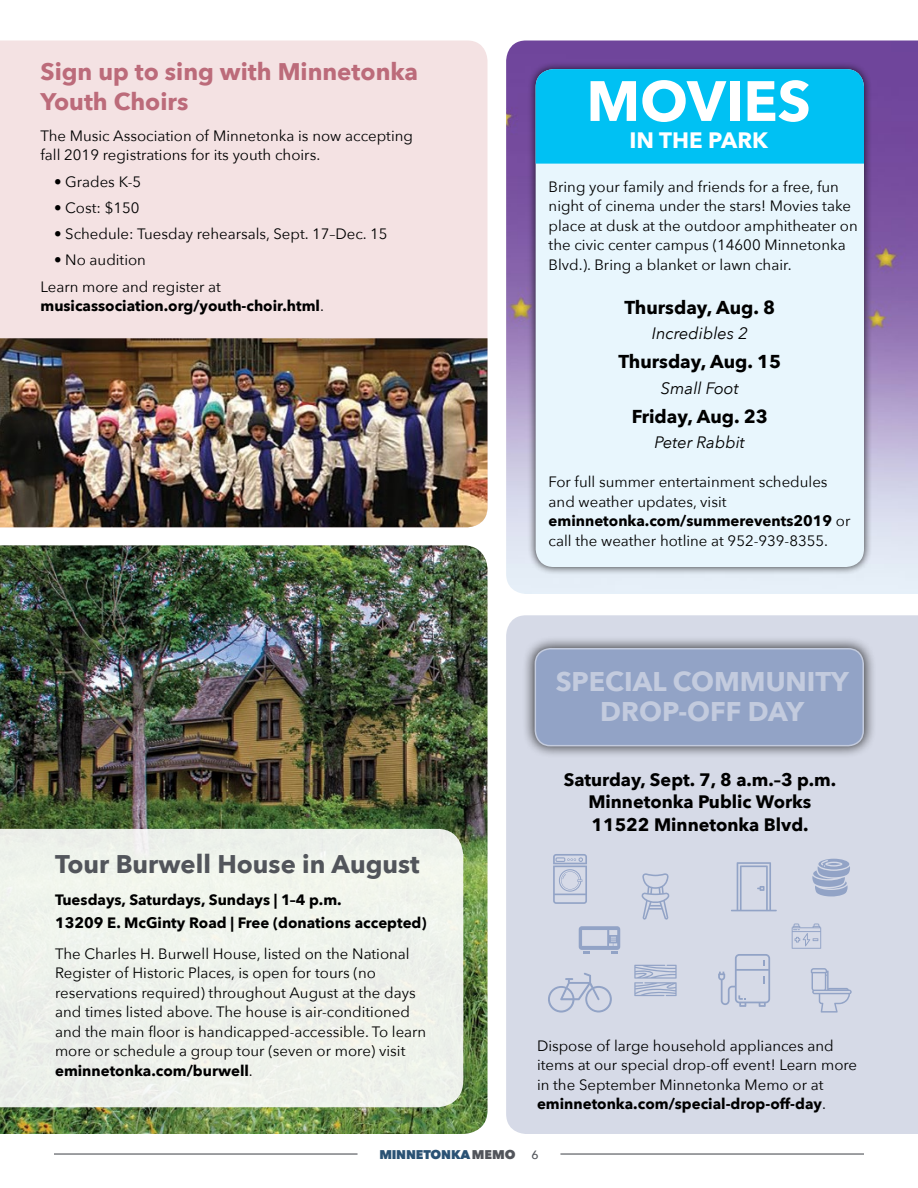
<style>
.page{position:relative;width:918px;height:1188px;background:#fff}
.page>*{position:absolute;margin:0;border:0;box-sizing:border-box;transform-origin:0 0}
.t1{font:700 56.25px "Avenir Next";color:#fff}
.t2{font:700 27px/30px "Avenir Next";color:#c3cbde;text-align:center}
.t3{font:700 25.5px "Avenir Next";color:#52555b}
.t4{font:700 24px/30px "Avenir Next";color:#bc6b7a}
.t5{font:700 22.35px "Avenir Next";color:#fff}
.t6{font:700 18.6px "Avenir Next";color:#000}
.t7{font:700 18px/22.5px "Avenir Next";color:#000;text-align:center}
.t8{font:italic 16.5px "Avenir Next";color:#000}
.t9{font:15px/19.5px "Avenir Next";color:#000}
.t10{font:700 15px/23.2px "Avenir Next";color:#000}
.t11{font:800 12.6px "Avenir Next";letter-spacing:-.01em;color:#2a5274}
.s1{font-weight:400}
.s2{font-weight:700}
.s3{color:#52555b}
.s4{font-weight:500;font-size:12px;color:#52555b}
</style>
<div class="page">
<div style="left:0;top:40px;width:488px;height:298px;background:#f4e2e3"></div>
<img style="left:0;top:338px;width:488px;height:189px">
<hr style="left:560px;top:1153px;width:304px;height:2px;background:#52555b">
<hr style="left:54px;top:1153px;width:304px;height:2px;background:#52555b">
<img style="left:0;top:545px;width:488px;height:589px">
<div style="left:0;top:829px;width:463px;height:278px;background:#eef3eb"></div>
<img style="left:506px;top:40px;width:412px;height:554px">
<div style="left:506px;top:615px;width:412px;height:519px;background:#d6dae7"></div>
<div style="left:527px;top:61px;width:345px;height:514px;background:#000;opacity:.75"></div>
<div style="left:536px;top:69px;width:328px;height:498px;background:#e8f6fd;border-radius:18px"></div>
<div style="left:536px;top:69px;width:328px;height:95px;background:#00c1f3"></div>
<div style="left:523px;top:635px;width:353px;height:124px;background:#000;opacity:.75"></div>
<div style="left:535px;top:649px;width:328px;height:97px;background:#92a3c6;border-radius:15px"></div>
<div style="left:535px;top:648px;width:329px;height:98px;border:2px solid #c3cbde;border-radius:15px"></div>
<svg style="left:553px;top:854px;width:34px;height:50px;background:#bfc7db"></svg>
<svg style="left:579px;top:926px;width:41px;height:27px"></svg>
<svg style="left:548px;top:973px;width:64px;height:40px;background:#c8cee0"></svg>
<svg style="left:634px;top:965px;width:44px;height:31px"></svg>
<svg style="left:641px;top:873px;width:29px;height:47px"></svg>
<svg style="left:718px;top:954px;width:52px;height:53px;background:#c8cfe0"></svg>
<svg style="left:792px;top:924px;width:29px;height:25px"></svg>
<svg style="left:731px;top:862px;width:46px;height:49px;background:#c7cedf"></svg>
<svg style="left:812px;top:859px;width:38px;height:38px"></svg>
<svg style="left:811px;top:968px;width:41px;height:45px;background:#c8cfe0"></svg>
<h3 class="t4" style="left:40px;top:57px;width:379px">Sign up to sing with Minnetonka<br>Youth Choirs</h3>
<p class="t9" style="left:40px;top:125px;width:374px">The Music Association of Minnetonka is now accepting fall 2019 registrations for its youth choirs.</p>
<p class="t9" style="left:54px;top:171px;width:89px">• Grades K-5</p>
<p class="t9" style="left:54px;top:197px;width:87px">• Cost: $150</p>
<p class="t9" style="left:54px;top:224px;width:335px">• Schedule: Tuesday rehearsals, Sept. 17–Dec. 15</p>
<p class="t9" style="left:40px;top:246px;width:182px;line-height:26.2px;text-indent:14px">• No audition<br>Learn more and register at</p>
<p class="t10" style="left:40px;top:294px;width:285px">musicassociation.org/youth-choir.html<span class="s1">.</span></p>
<h3 class="t3" style="left:55px;top:842px;width:366px">Tour Burwell House in August</h3>
<p class="t10" style="left:55px;top:888px;width:373px">Tuesdays, Saturdays, Sundays | 1–4 p.m.<br>13209 E. McGinty Road | Free (donations accepted)</p>
<p class="t9" style="left:55px;top:943px;width:373px">The Charles H. Burwell House, listed on the National Register of Historic Places, is open for tours (no reservations required) throughout August at the days and times listed above. The house is air-conditioned and the main floor is handicapped-accessible. To learn more or schedule a group tour (seven or more) visit <span class="s2">eminnetonka.com/burwell</span>.</p>
<h1 class="t1" style="left:586px;top:53px;width:226px">MOVIES</h1>
<h3 class="t5" style="left:629px;top:121px;width:140px">IN THE PARK</h3>
<p class="t9" style="left:549px;top:176px;width:311px">Bring your family and friends for a free, fun night of cinema under the stars! Movies take place at dusk at the outdoor amphitheater on the civic center campus (14600 Minnetonka Blvd.). Bring a blanket or lawn chair.</p>
<p class="t6" style="left:624px;top:291px;width:152px">Thursday, Aug. 8</p>
<p class="t8" style="left:652px;top:320px;width:98px">Incredibles 2</p>
<p class="t6" style="left:618px;top:346px;width:164px">Thursday, Aug. 15</p>
<p class="t8" style="left:661px;top:374px;width:79px">Small Foot</p>
<p class="t6" style="left:632px;top:400px;width:138px">Friday, Aug. 23</p>
<p class="t8" style="left:655px;top:429px;width:92px">Peter Rabbit</p>
<p class="t9" style="left:549px;top:472px;width:303px">For full summer entertainment schedules and weather updates, visit <span class="s2">eminnetonka.com/summerevents2019</span> or call the weather hotline at 952-939-8355.</p>
<h2 class="t2" style="left:556px;top:666px;width:295px">SPECIAL COMMUNITY<br>DROP-OFF DAY</h2>
<p class="t7" style="left:564px;top:768px;width:274px">Saturday, Sept. 7, 8 a.m.–3 p.m.<br>Minnetonka Public Works<br>11522 Minnetonka Blvd.</p>
<p class="t9" style="left:537px;top:1035px;width:322px">Dispose of large household appliances and items at our special drop-off event! Learn more in the September Minnetonka Memo or at <span class="s2">eminnetonka.com/special-drop-off-day</span>.</p>
<p class="t11" style="left:379px;top:1147px;width:161px">MINNETONKA<span class="s3">MEMO</span> <span class="s4">6</span></p>
</div>
